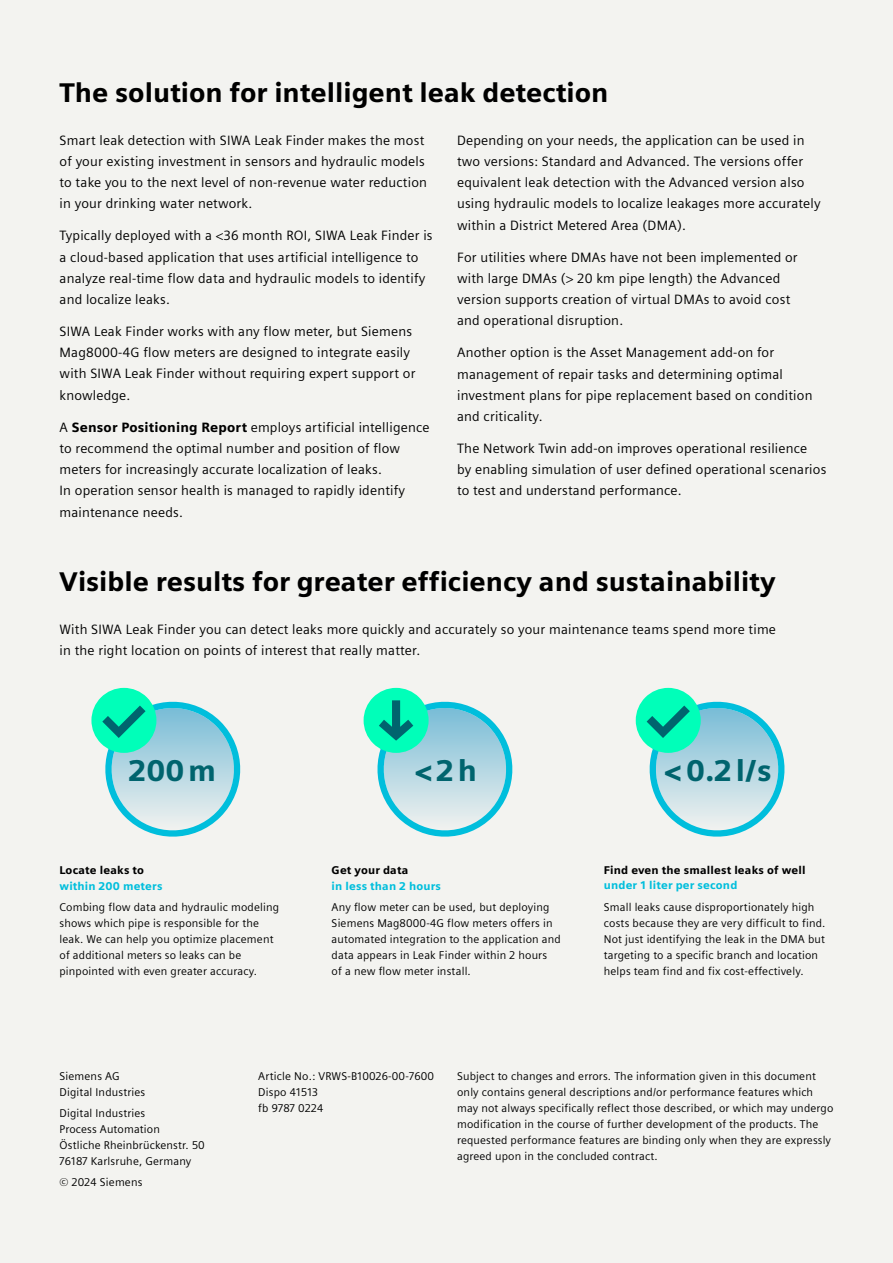
<style>
.page{position:relative;width:893px;height:1263px;background:#f3f3f0}
.page>*{position:absolute;margin:0;border:0;box-sizing:border-box;transform-origin:0 0}
.t1{font:900 30px "Siemens Sans";letter-spacing:.125em;color:#00646e}
.t2{font:900 27px "Siemens Sans";color:#000}
.t3{font:13.5px/21.3px "Siemens Sans";letter-spacing:.015em;color:#000}
.t4{font:11.25px/15.9px "Siemens Sans";letter-spacing:.015em;color:#000}
.t5{font:900 11.25px "Siemens Sans";letter-spacing:.015em;color:#000}
.t6{font:900 11.25px "Siemens Sans";letter-spacing:.015em;color:#00bedc}
.s1{font-weight:900}
</style>
<div class="page">
<svg style="left:91px;top:688px;width:150px;height:149px"></svg>
<svg style="left:636px;top:688px;width:149px;height:149px"></svg>
<svg style="left:364px;top:688px;width:149px;height:149px"></svg>
<h2 class="t2" style="left:60px;top:71px;width:550px">The solution for intelligent leak detection</h2>
<p class="t3" style="left:60px;top:128px;width:369px">Smart leak detection with SIWA Leak Finder makes the most of your existing investment in sensors and hydraulic models to take you to the next level of non-revenue water reduction in your drinking water network.</p>
<p class="t3" style="left:60px;top:224px;width:375px">Typically deployed with a &lt;36 month ROI, SIWA Leak Finder is a cloud-based application that uses artificial intelligence to analyze real-time flow data and hydraulic models to identify and localize leaks.</p>
<p class="t3" style="left:60px;top:320px;width:357px">SIWA Leak Finder works with any flow meter, but Siemens Mag8000-4G flow meters are designed to integrate easily with SIWA Leak Finder without requiring expert support or knowledge.</p>
<p class="t3" style="left:60px;top:415px;width:372px">A <span class="s1">Sensor Positioning Report</span> employs artificial intelligence to recommend the optimal number and position of flow meters for increasingly accurate localization of leaks.<br>In operation sensor health is managed to rapidly identify maintenance needs.</p>
<p class="t3" style="left:457px;top:128px;width:365px">Depending on your needs, the application can be used in two versions: Standard and Advanced. The versions offer equivalent leak detection with the Advanced version also using hydraulic models to localize leakages more accurately within a District Metered Area (DMA).</p>
<p class="t3" style="left:457px;top:245px;width:342px">For utilities where DMAs have not been implemented or with large DMAs (&gt; 20 km pipe length) the Advanced version supports creation of virtual DMAs to avoid cost and operational disruption.</p>
<p class="t3" style="left:457px;top:341px;width:357px">Another option is the Asset Management add-on for management of repair tasks and determining optimal investment plans for pipe replacement based on condition and criticality.</p>
<p class="t3" style="left:457px;top:437px;width:371px">The Network Twin add-on improves operational resilience<br>by enabling simulation of user defined operational scenarios to test and understand performance.</p>
<h2 class="t2" style="left:60px;top:560px;width:718px">Visible results for greater efficiency and sustainability</h2>
<p class="t3" style="left:60px;top:617px;width:718px">With SIWA Leak Finder you can detect leaks more quickly and accurately so your maintenance teams spend more time in the right location on points of interest that really matter.</p>
<h1 class="t1" style="left:129px;top:746px;width:88px">200m</h1>
<h1 class="t1" style="left:414px;top:746px;width:64px">&lt;2h</h1>
<h1 class="t1" style="left:663px;top:746px;width:110px">&lt;0.2l/s</h1>
<p class="t5" style="left:60px;top:861px;width:86px">Locate leaks to</p>
<p class="t6" style="left:60px;top:876px;width:105px">within 200 meters</p>
<p class="t4" style="left:60px;top:898px;width:221px">Combing flow data and hydraulic modeling shows which pipe is responsible for the leak. We can help you optimize placement of additional meters so leaks can be pinpointed with even greater accuracy.</p>
<p class="t5" style="left:332px;top:861px;width:78px">Get your data</p>
<p class="t6" style="left:332px;top:876px;width:111px">in less than 2 hours</p>
<p class="t4" style="left:332px;top:898px;width:231px">Any flow meter can be used, but deploying Siemens Mag8000-4G flow meters offers in automated integration to the application and data appears in Leak Finder within 2 hours<br>of a new flow meter install.</p>
<p class="t5" style="left:604px;top:861px;width:203px">Find even the smallest leaks of well</p>
<p class="t6" style="left:604px;top:876px;width:135px">under 1 liter per second</p>
<p class="t4" style="left:604px;top:898px;width:223px">Small leaks cause disproportionately high costs because they are very difficult to find.<br>Not just identifying the leak in the DMA but targeting to a specific branch and location helps team find and fix cost-effectively.</p>
<p class="t4" style="left:60px;top:1067px;width:87px">Siemens AG<br>Digital Industries</p>
<p class="t4" style="left:60px;top:1105px;width:147px">Digital Industries<br>Process Automation<br>Östliche Rheinbrückenstr. 50<br>76187 Karlsruhe, Germany</p>
<p class="t4" style="left:60px;top:1174px;width:84px">© 2024 Siemens</p>
<p class="t4" style="left:258px;top:1067px;width:177px">Article No.: VRWS-B10026-00-7600<br>Dispo 41513<br>fb 9787 0224</p>
<p class="t4" style="left:457px;top:1067px;width:378px">Subject to changes and errors. The information given in this document only contains general descriptions and/or performance features which may not always specifically reflect those described, or which may undergo modification in the course of further development of the products. The requested performance features are binding only when they are expressly agreed upon in the concluded contract.</p>
</div>
